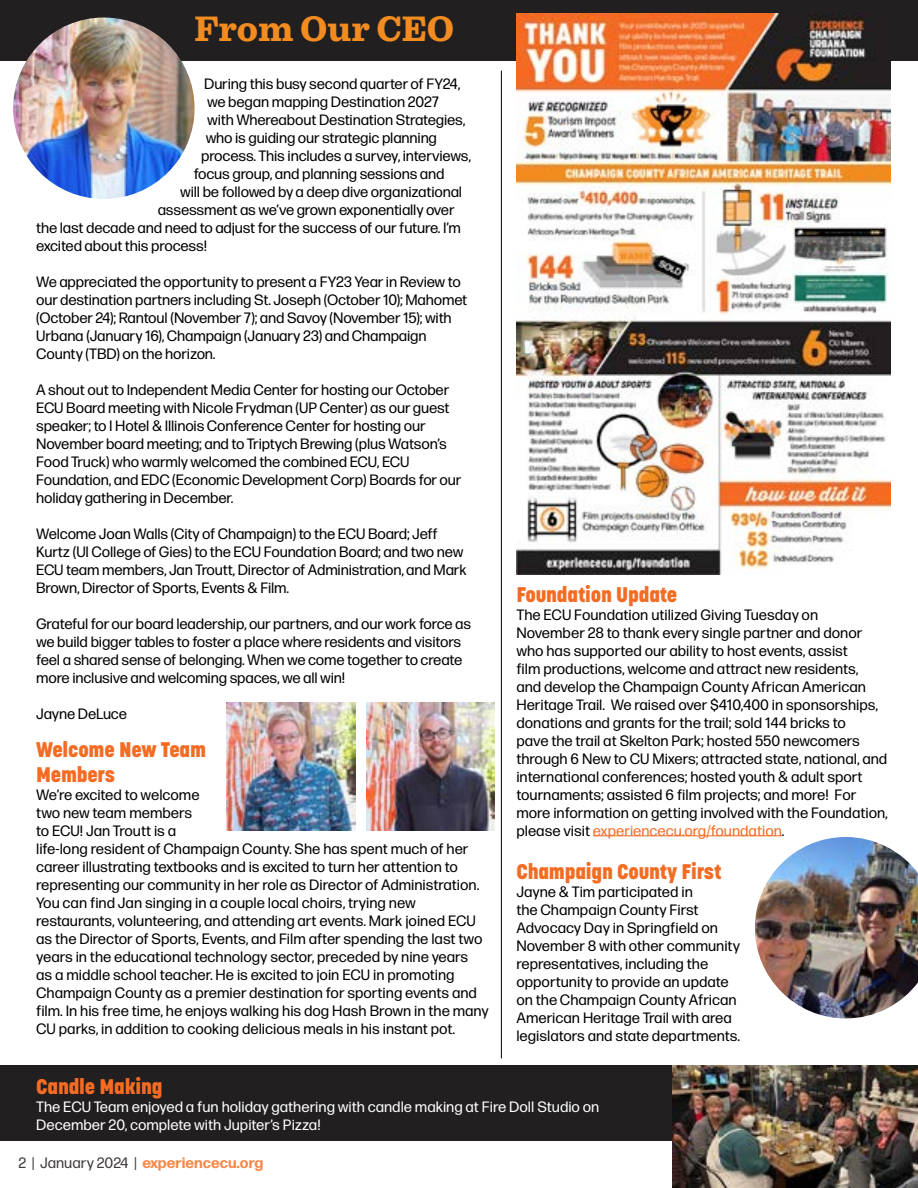
<style>
.page{position:relative;width:918px;height:1188px;background:#fff}
.page>*{position:absolute;margin:0;border:0;box-sizing:border-box;transform-origin:0 0}
.t1{font:700 36px "Pulpo";letter-spacing:-.01em;color:#f38c20}
.t2{font:800 21px/25.2px "Korolev";letter-spacing:-.01em;color:#f36c24}
.t3{font:15px/18px "Forma DJR Micro";letter-spacing:-.01em;color:#000}
.t4{font:15px/18px "Forma DJR Micro";color:#fff}
.t5{font:700 15px "Forma DJR Micro";color:#f68749}
.s1{color:#f36c24}
.s2{font-weight:400;color:#413c3c}
</style>
<div class="page">
<hr style="left:501px;top:71px;width:1px;height:987px;background:#000">
<div style="left:0;top:0;width:918px;height:60px;background:#221f20"></div>
<img style="left:13px;top:18px;width:182px;height:181px;border-radius:91px">
<hr style="left:593px;top:836px;width:189px;height:1px;background:#f36c24">
<img style="left:227px;top:702px;width:128px;height:128px">
<img style="left:366px;top:702px;width:128px;height:128px">
<img style="left:516px;top:14px;width:374px;height:561px">
<img style="left:755px;top:837px;width:163px;height:181px">
<div style="left:0;top:1065px;width:918px;height:76px;background:#221f20"></div>
<img style="left:673px;top:1065px;width:245px;height:123px">
<h1 class="t1" style="left:195px;top:8px;width:261px">From Our CEO</h1>
<p class="t3" style="left:204px;top:74px;width:258px">During this busy second quarter of FY24,</p>
<p class="t3" style="left:207px;top:92px;width:233px">we began mapping Destination 2027</p>
<p class="t3" style="left:207px;top:110px;width:260px">with Whereabout Destination Strategies,</p>
<p class="t3" style="left:206px;top:128px;width:233px">who is guiding our strategic planning</p>
<p class="t3" style="left:201px;top:146px;width:271px">process. This includes a survey, interviews,</p>
<p class="t3" style="left:194px;top:164px;width:252px">focus group, and planning sessions and</p>
<p class="t3" style="left:180px;top:182px;width:283px">will be followed by a deep dive organizational</p>
<p class="t3" style="left:158px;top:200px;width:298px">assessment as we’ve grown exponentially over</p>
<p class="t3" style="left:36px;top:218px;width:426px">the last decade and need to adjust for the success of our future. I’m</p>
<p class="t3" style="left:36px;top:236px;width:172px">excited about this process!</p>
<p class="t3" style="left:36px;top:272px;width:433px">We appreciated the opportunity to present a FY23 Year in Review to our destination partners including St. Joseph (October 10); Mahomet (October 24); Rantoul (November 7); and Savoy (November 15); with Urbana (January 16), Champaign (January 23) and Champaign County (TBD) on the horizon.</p>
<p class="t3" style="left:36px;top:380px;width:427px">A shout out to Independent Media Center for hosting our October ECU Board meeting with Nicole Frydman (UP Center) as our guest speaker; to I Hotel &amp; Illinois Conference Center for hosting our November board meeting; and to Triptych Brewing (plus Watson’s Food Truck) who warmly welcomed the combined ECU, ECU Foundation, and EDC (Economic Development Corp) Boards for our holiday gathering in December.</p>
<p class="t3" style="left:36px;top:524px;width:432px">Welcome Joan Walls (City of Champaign) to the ECU Board; Jeff Kurtz (UI College of Gies) to the ECU Foundation Board; and two new ECU team members, Jan Troutt, Director of Administration, and Mark Brown, Director of Sports, Events &amp; Film.</p>
<p class="t3" style="left:36px;top:614px;width:437px">Grateful for our board leadership, our partners, and our work force as we build bigger tables to foster a place where residents and visitors feel a shared sense of belonging. When we come together to create more inclusive and welcoming spaces, we all win!</p>
<p class="t3" style="left:36px;top:704px;width:92px">Jayne DeLuce</p>
<h2 class="t2" style="left:516px;top:582px;width:162px">Foundation Update</h2>
<p class="t3" style="left:516px;top:605px;width:373px">The ECU Foundation utilized Giving Tuesday on November 28 to thank every single partner and donor who has supported our ability to host events, assist<br>film productions, welcome and attract new residents,<br>and develop the Champaign County African American Heritage Trail. We raised over $410,400 in sponsorships, donations and grants for the trail; sold 144 bricks to<br>pave the trail at Skelton Park; hosted 550 newcomers through 6 New to CU Mixers; attracted state, national, and international conferences; hosted youth &amp; adult sport tournaments; assisted 6 film projects; and more! For more information on getting involved with the Foundation, please visit <span class="s1">experiencecu.org/foundation</span>.</p>
<h2 class="t2" style="left:516px;top:859px;width:206px">Champaign County First</h2>
<p class="t3" style="left:516px;top:882px;width:225px">Jayne &amp; Tim participated in<br>the Champaign County First<br>Advocacy Day in Springfield on<br>November 8 with other community representatives, including the opportunity to provide an update on the Champaign County African<br>American Heritage Trail with area legislators and state departments.</p>
<h2 class="t2" style="left:36px;top:737px;width:171px">Welcome New Team<br>Members</h2>
<p class="t3" style="left:36px;top:785px;width:454px">We’re excited to welcome<br>two new team members<br>to ECU! Jan Troutt is a<br>life-long resident of Champaign County. She has spent much of her career illustrating textbooks and is excited to turn her attention to representing our community in her role as Director of Administration.<br>You can find Jan singing in a couple local choirs, trying new restaurants, volunteering, and attending art events. Mark joined ECU as the Director of Sports, Events, and Film after spending the last two years in the educational technology sector, preceded by nine years<br>as a middle school teacher. He is excited to join ECU in promoting Champaign County as a premier destination for sporting events and film. In his free time, he enjoys walking his dog Hash Brown in the many CU parks, in addition to cooking delicious meals in his instant pot.</p>
<h2 class="t2" style="left:36px;top:1074px;width:128px">Candle Making</h2>
<p class="t4" style="left:36px;top:1097px;width:565px">The ECU Team enjoyed a fun holiday gathering with candle making at Fire Doll Studio on<br>December 20, complete with Jupiter’s Pizza!</p>
<p class="t5" style="left:18px;top:1153px;width:247px"><span class="s2">2 | January 2024 |</span> experiencecu.org</p>
</div>
